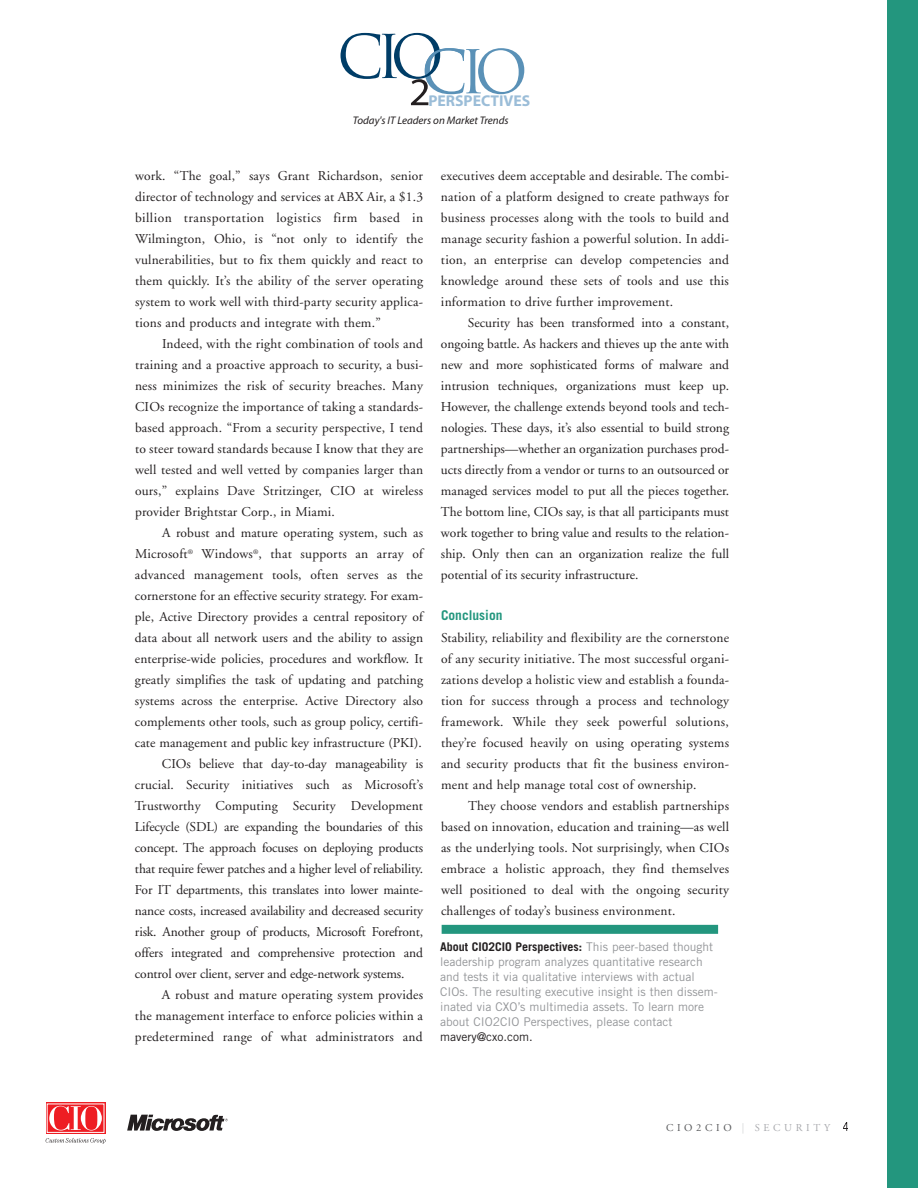
<style>
.page{position:relative;width:918px;height:1188px;background:#fff}
.page>*{position:absolute;margin:0;border:0;box-sizing:border-box;transform-origin:0 0}
.t1{font:700 15.75px "Myriad";color:#9bbdd8}
.t2{font:13.5px/21px "Adobe Garamond";letter-spacing:.005em;color:#231f20;text-align:justify}
.t3{font:700 13.5px "Trade Gothic";color:#23967e}
.t4{font:12px/15px "Trade Gothic";color:#939598}
.t5{font:12px "Trade Gothic";color:#231f20}
.t6{font:italic 11.1px "Myriad";color:#231f20}
.t7{font:10.5px "Adobe Garamond";letter-spacing:.35em;color:#a8a9ad}
.s1{font-weight:700;color:#231f20}
.s2{color:#57585a}
.s3{color:#d1d2d4}
</style>
<div class="page">
<div style="left:888px;top:0;width:30px;height:1188px;background:#23967e"></div>
<svg style="left:46px;top:1103px;width:59px;height:31px"></svg>
<div style="left:47px;top:1104px;width:57px;height:28px;background:#ee1d23"></div>
<div style="left:47px;top:1104px;width:57px;height:29px;border:1px solid #fff"></div>
<svg style="left:49px;top:1106px;width:32px;height:25px"></svg>
<svg style="left:81px;top:1106px;width:21px;height:25px"></svg>
<div style="left:85px;top:1107px;width:13px;height:23px;background:#ee1d23;border-radius:50%"></div>
<svg style="left:46px;top:1138px;width:60px;height:6px"></svg>
<svg style="left:127px;top:1115px;width:101px;height:16px"></svg>
<svg style="left:341px;top:33px;width:183px;height:72px"></svg>
<div style="left:442px;top:925px;width:276px;height:9px;background:#23967e"></div>
<p class="t1" style="left:428px;top:94px;width:104px">PERSPECTIVES</p>
<p class="t6" style="left:353px;top:117px;width:157px">Today's IT Leaders on Market Trends</p>
<p class="t2" style="left:135px;top:166px;width:290px">work. “The goal,” says Grant Richardson, senior director of technology and services at ABX Air, a $1.3 billion transportation logistics firm based in Wilmington, Ohio, is “not only to identify the vulnerabilities, but to fix them quickly and react to them quickly. It’s the ability of the server operating system to work well with third-party security applica&shy;tions and products and integrate with them.”</p>
<p class="t2" style="left:135px;top:334px;width:290px;text-indent:27px">Indeed, with the right combination of tools and training and a proactive approach to security, a busi&shy;ness minimizes the risk of security breaches. Many CIOs recognize the importance of taking a standards&shy;based approach. “From a security perspective, I tend to steer toward standards because I know that they are well tested and well vetted by companies larger than ours,” explains Dave Stritzinger, CIO at wireless provider Brightstar Corp., in Miami.</p>
<p class="t2" style="left:162px;top:523px;width:263px">A robust and mature operating system, such as</p>
<p class="t2" style="left:135px;top:544px;width:290px">Microsoft<sup>®</sup> Windows<sup>®</sup>, that supports an array of</p>
<p class="t2" style="left:135px;top:565px;width:289px">advanced management tools, often serves as the</p>
<p class="t2" style="left:135px;top:586px;width:290px">cornerstone for an effective security strategy. For exam-</p>
<p class="t2" style="left:135px;top:607px;width:289px">ple, Active Directory provides a central repository of</p>
<p class="t2" style="left:135px;top:628px;width:290px">data about all network users and the ability to assign</p>
<p class="t2" style="left:135px;top:649px;width:290px">enterprise-wide policies, procedures and workflow. It</p>
<p class="t2" style="left:135px;top:670px;width:290px">greatly simplifies the task of updating and patching</p>
<p class="t2" style="left:135px;top:691px;width:290px">systems across the enterprise. Active Directory also</p>
<p class="t2" style="left:135px;top:712px;width:290px">complements other tools, such as group policy, certifi-</p>
<p class="t2" style="left:135px;top:733px;width:288px">cate management and public key infrastructure (PKI).</p>
<p class="t2" style="left:162px;top:754px;width:263px">CIOs believe that day-to-day manageability is</p>
<p class="t2" style="left:135px;top:775px;width:290px">crucial. Security initiatives such as Microsoft’s</p>
<p class="t2" style="left:135px;top:796px;width:290px">Trustworthy Computing Security Development</p>
<p class="t2" style="left:135px;top:817px;width:290px">Lifecycle (SDL) are expanding the boundaries of this</p>
<p class="t2" style="left:135px;top:838px;width:290px">concept. The approach focuses on deploying products</p>
<p class="t2" style="left:135px;top:859px;width:290px">that require fewer patches and a higher level of reliability.</p>
<p class="t2" style="left:135px;top:880px;width:290px">For IT departments, this translates into lower mainte-</p>
<p class="t2" style="left:135px;top:901px;width:290px">nance costs, increased availability and decreased security</p>
<p class="t2" style="left:135px;top:922px;width:290px">risk. Another group of products, Microsoft Forefront,</p>
<p class="t2" style="left:135px;top:943px;width:289px">offers integrated and comprehensive protection and</p>
<p class="t2" style="left:135px;top:964px;width:271px">control over client, server and edge-network systems.</p>
<p class="t2" style="left:162px;top:985px;width:263px">A robust and mature operating system provides</p>
<p class="t2" style="left:135px;top:1006px;width:290px">the management interface to enforce policies within a</p>
<p class="t2" style="left:135px;top:1027px;width:289px">predetermined range of what administrators and</p>
<p class="t2" style="left:441px;top:166px;width:290px">executives deem acceptable and desirable. The combi&shy;nation of a platform designed to create pathways for business processes along with the tools to build and manage security fashion a powerful solution. In addi&shy;tion, an enterprise can develop competencies and knowledge around these sets of tools and use this information to drive further improvement.</p>
<p class="t2" style="left:441px;top:313px;width:290px;text-indent:27px">Security has been transformed into a constant, ongoing battle. As hackers and thieves up the ante with new and more sophisticated forms of malware and intrusion techniques, organizations must keep up.<br>However, the challenge extends beyond tools and tech&shy;nologies. These days, it’s also essential to build strong partnerships—whether an organization purchases prod&shy;ucts directly from a vendor or turns to an outsourced or managed services model to put all the pieces together.<br>The bottom line, CIOs say, is that all participants must work together to bring value and results to the relation&shy;ship. Only then can an organization realize the full potential of its security infrastructure.</p>
<p class="t3" style="left:441px;top:610px;width:63px">Conclusion</p>
<p class="t2" style="left:441px;top:628px;width:290px">Stability, reliability and flexibility are the cornerstone of any security initiative. The most successful organi&shy;zations develop a holistic view and establish a founda&shy;tion for success through a process and technology framework. While they seek powerful solutions, they’re focused heavily on using operating systems and security products that fit the business environ&shy;ment and help manage total cost of ownership.</p>
<p class="t2" style="left:441px;top:796px;width:290px;text-indent:27px">They choose vendors and establish partnerships based on innovation, education and training—as well as the underlying tools. Not surprisingly, when CIOs embrace a holistic approach, they find themselves well positioned to deal with the ongoing security challenges of today’s business environment.</p>
<p class="t4" style="left:440px;top:940px;width:279px"><span class="s1">About CIO2CIO Perspectives:</span> This peer-based thought leadership program analyzes quantitative research and tests it via qualitative interviews with actual CIOs. The resulting executive insight is then dissem&shy;inated via CXO’s multimedia assets. To learn more about CIO2CIO Perspectives, please contact</p>
<p class="t5" style="left:440px;top:1032px;width:94px">mavery@cxo.com.</p>
<p class="t7" style="left:666px;top:1123px;width:166px"><span class="s2">CIO2CIO</span> <span class="s3">|</span> SECURITY</p>
</div>
